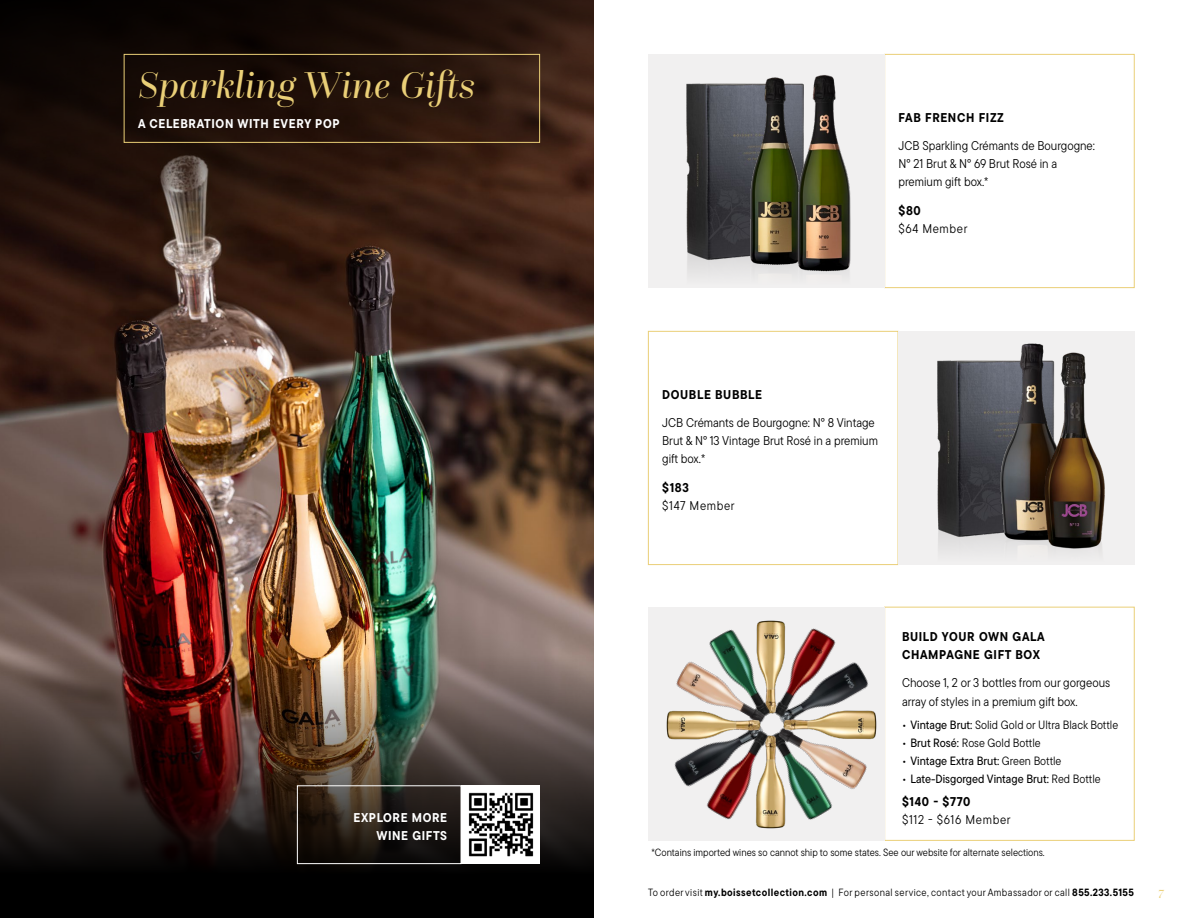
<style>
.page{position:relative;width:1188px;height:918px;background:#fff}
.page>*{position:absolute;margin:0;border:0;box-sizing:border-box;transform-origin:0 0}
.t1{font:italic 39px "Questa Grande";color:#eacf77}
.t2{font:12.75px/18px "TT Commons Pro Cmd";color:#000}
.t3{font:700 12.75px/18px "TT Commons Pro Cmd";letter-spacing:.05em;color:#000}
.t4{font:700 12.75px/18px "TT Commons Pro Cmd";letter-spacing:.05em;color:#fff;text-align:right}
.t5{font:12.75px "TT Commons Pro Cmd";letter-spacing:.05em;color:#000}
.t6{font:italic 12.75px "Questa Grande";color:#eacf77}
.t7{font:500 12px "TT Commons Pro Cmd";color:#000}
.t8{font:12px "TT Commons Pro Cmd";color:#000}
.t9{font:10.5px "TT Commons Pro Cmd";letter-spacing:.04em;color:#000}
.t10{font:10.5px "TT Commons Pro Cmd";color:#000}
.s1{font-weight:500}
.s2{font-weight:400}
.s3{font-weight:700}
</style>
<div class="page">
<img style="left:0;top:0;width:594px;height:918px">
<img style="left:461px;top:785px;width:79px;height:79px">
<div style="left:884px;top:54px;width:251px;height:234px;border:1px solid #eacf77"></div>
<div style="left:648px;top:54px;width:236px;height:234px;background:#f1f0f0"></div>
<img style="left:686px;top:83px;width:46px;height:188px">
<img style="left:732px;top:77px;width:48px;height:200px">
<img style="left:780px;top:75px;width:71px;height:207px">
<div style="left:648px;top:331px;width:250px;height:234px;border:1px solid #eacf77"></div>
<div style="left:898px;top:331px;width:237px;height:234px;background:#f1f0f0"></div>
<img style="left:990px;top:548px;width:53px;height:11px">
<img style="left:1043px;top:548px;width:59px;height:11px">
<img style="left:937px;top:360px;width:105px;height:188px">
<img style="left:982px;top:343px;width:62px;height:197px">
<img style="left:1042px;top:352px;width:63px;height:196px">
<div style="left:884px;top:607px;width:251px;height:234px;border:1px solid #eacf77"></div>
<div style="left:648px;top:607px;width:236px;height:234px;background:#f1f0f0"></div>
<img style="left:793px;top:795px;width:39px;height:25px">
<img style="left:844px;top:646px;width:41px;height:107px">
<img style="left:785px;top:795px;width:1px;height:28px">
<img style="left:787px;top:628px;width:57px;height:80px">
<img style="left:785px;top:742px;width:90px;height:53px">
<img style="left:785px;top:708px;width:93px;height:34px">
<img style="left:785px;top:627px;width:2px;height:90px">
<img style="left:709px;top:620px;width:76px;height:98px">
<img style="left:676px;top:654px;width:97px;height:41px">
<img style="left:674px;top:695px;width:105px;height:92px">
<img style="left:666px;top:708px;width:97px;height:34px">
<img style="left:697px;top:718px;width:88px;height:111px">
<div style="left:124px;top:54px;width:416px;height:89px;border:1px solid #eacf77"></div>
<div style="left:297px;top:785px;width:164px;height:79px;border:1px solid #fff"></div>
<h1 class="t1" style="left:138px;top:61px;width:339px">Sparkling Wine Gifts</h1>
<p class="t4" style="left:138px;top:115px;width:203px">A CELEBRATION WITH EVERY POP</p>
<p class="t4" style="left:354px;top:809px;width:95px">EXPLORE MORE<br>WINE GIFTS</p>
<p class="t3" style="left:898px;top:108px;width:107px">FAB FRENCH FIZZ</p>
<p class="t2" style="left:898px;top:137px;width:198px">JCB Sparkling Crémants de Bourgogne:<br>N° 21 Brut &amp; N° 69 Brut Rosé in a premium gift box.*</p>
<p class="t3" style="left:898px;top:201px;width:24px">$80</p>
<p class="t5" style="left:898px;top:220px;width:70px">$64 Member</p>
<p class="t3" style="left:662px;top:385px;width:101px">DOUBLE BUBBLE</p>
<p class="t2" style="left:662px;top:414px;width:217px">JCB Crémants de Bourgogne: N° 8 Vintage<br>Brut &amp; N° 13 Vintage Brut Rosé in a premium gift box.*</p>
<p class="t3" style="left:662px;top:478px;width:28px">$183</p>
<p class="t5" style="left:662px;top:497px;width:74px">$147 Member</p>
<p class="t3" style="left:902px;top:627px;width:144px">BUILD YOUR OWN GALA<br>CHAMPAGNE GIFT BOX</p>
<p class="t2" style="left:902px;top:673px;width:210px;line-height:19.5px">Choose 1, 2 or 3 bottles from our gorgeous array of styles in a premium gift box.</p>
<p class="t8" style="left:902px;top:716px;width:218px"><span class="s1">• Vintage Brut:</span> Solid Gold or Ultra Black Bottle</p>
<p class="t8" style="left:902px;top:734px;width:140px"><span class="s1">• Brut Rosé:</span> Rose Gold Bottle</p>
<p class="t7" style="left:902px;top:752px;width:161px">• Vintage Extra Brut: <span class="s2">Green Bottle</span></p>
<p class="t7" style="left:902px;top:770px;width:200px">• Late-Disgorged Vintage Brut: <span class="s2">Red Bottle</span></p>
<p class="t3" style="left:902px;top:793px;width:70px">$140 - $770</p>
<p class="t5" style="left:902px;top:811px;width:110px">$112 - $616 Member</p>
<p class="t10" style="left:651px;top:845px;width:395px">*Contains imported wines so cannot ship to some states. See our website for alternate selections.</p>
<p class="t9" style="left:648px;top:885px;width:487px">To order visit <span class="s3">my.boissetcollection.com</span> | For personal service, contact your Ambassador or call <span class="s3">855.233.5155</span></p>
<p class="t6" style="left:1159px;top:884px;width:7px">7</p>
</div>
